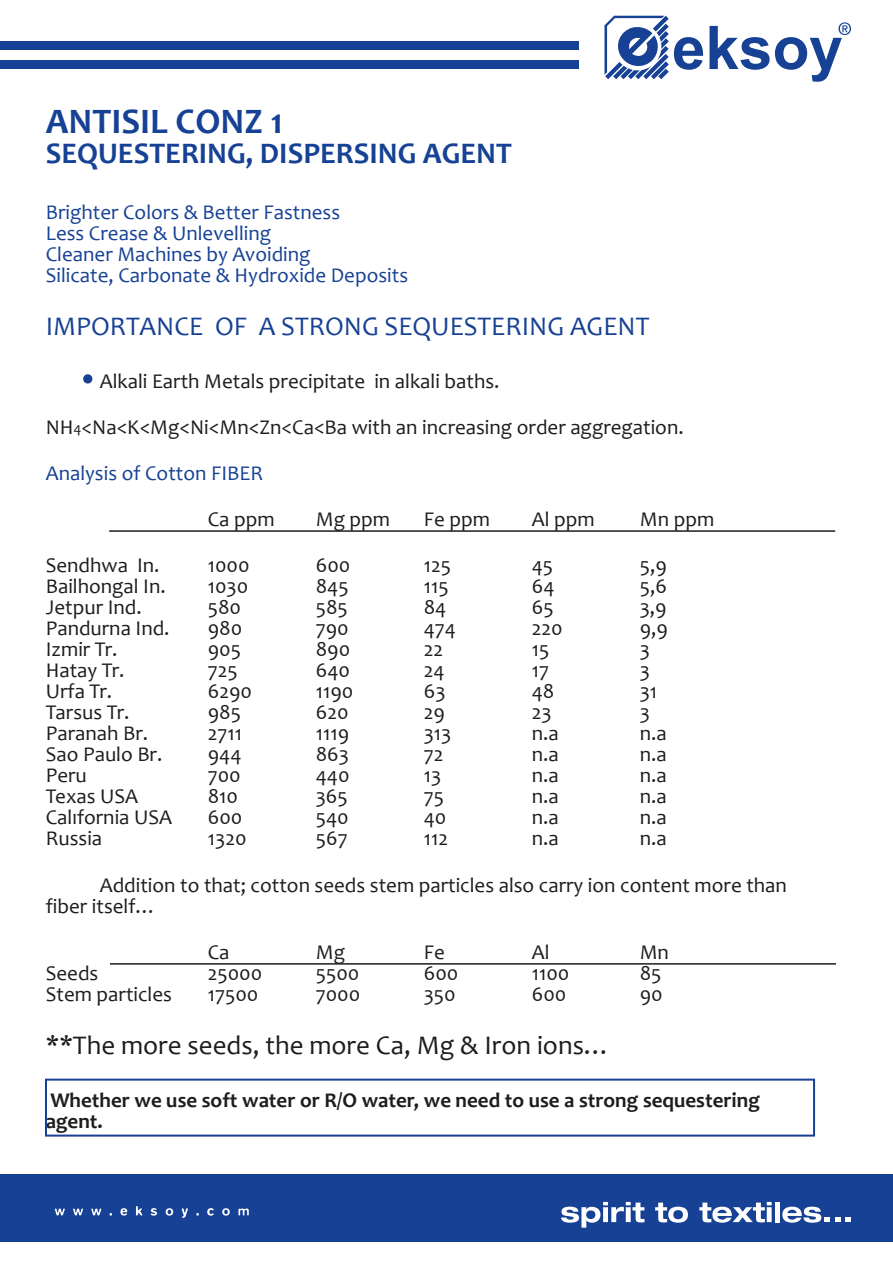
<style>
.page{position:relative;width:893px;height:1263px;background:#fff}
.page>*{position:absolute;margin:0;border:0;box-sizing:border-box;transform-origin:0 0}
.t1{font:700 36px "Candara";color:#164194}
.t2{font:700 30px "Candara";color:#164194}
.t3{font:27px "Candara";color:#1d1d1b}
.t4{font:27px "Candara";color:#164194}
.t5{font:21px/46.2px "Candara";color:#1d1d1b}
.t6{font:21px/21px "Candara";color:#164194}
.t7{font:700 21px/21px "Candara";color:#1d1d1b}
.s1{font-size:15px}
.s2{color:#164194}
</style>
<div class="page">
<div style="left:0;top:1174px;width:893px;height:68px;background:#164194"></div>
<svg style="left:55px;top:1208px;width:10px;height:7px"></svg>
<svg style="left:73px;top:1208px;width:10px;height:7px"></svg>
<svg style="left:91px;top:1208px;width:10px;height:7px"></svg>
<svg style="left:120px;top:1208px;width:7px;height:7px"></svg>
<svg style="left:136px;top:1206px;width:6px;height:9px"></svg>
<svg style="left:151px;top:1208px;width:6px;height:7px"></svg>
<svg style="left:166px;top:1208px;width:7px;height:7px"></svg>
<svg style="left:182px;top:1208px;width:6px;height:10px"></svg>
<svg style="left:207px;top:1208px;width:7px;height:7px"></svg>
<svg style="left:222px;top:1208px;width:8px;height:7px"></svg>
<svg style="left:238px;top:1208px;width:11px;height:7px"></svg>
<svg style="left:561px;top:1202px;width:83px;height:25px"></svg>
<svg style="left:655px;top:1202px;width:33px;height:21px"></svg>
<svg style="left:699px;top:1202px;width:73px;height:21px"></svg>
<div style="left:775px;top:1202px;width:5px;height:20px;background:#fff"></div>
<svg style="left:782px;top:1207px;width:69px;height:16px"></svg>
<div style="left:83px;top:374px;width:9px;height:9px;background:#164194;border-radius:50%"></div>
<div style="left:45px;top:1078px;width:770px;height:58px;border:2px solid #164194"></div>
<hr style="left:109px;top:530px;width:726px;height:2px;background:#1d1d1b">
<hr style="left:110px;top:963px;width:726px;height:2px;background:#1d1d1b">
<div style="left:0;top:60px;width:579px;height:9px;background:#164194"></div>
<svg style="left:709px;top:22px;width:142px;height:60px"></svg>
<svg style="left:604px;top:16px;width:99px;height:63px"></svg>
<div style="left:0;top:41px;width:579px;height:9px;background:#164194"></div>
<h1 class="t1" style="left:46px;top:100px;width:239px">ANTISIL CONZ 1</h1>
<h2 class="t2" style="left:46px;top:135px;width:468px">SEQUESTERING, DISPERSING AGENT</h2>
<p class="t6" style="left:46px;top:202px;width:364px">Brighter Colors &amp; Better Fastness<br>Less Crease &amp; Unlevelling<br>Cleaner Machines by Avoiding<br>Silicate, Carbonate &amp; Hydroxide Deposits</p>
<p class="t4" style="left:46px;top:310px;width:605px">IMPORTANCE OF A STRONG SEQUESTERING AGENT</p>
<p class="t5" style="left:46px;top:358px;width:639px;text-indent:54px">Alkali Earth Metals precipitate in alkali baths.<br>NH<span class="s1">4</span>&lt;Na&lt;K&lt;Mg&lt;Ni&lt;Mn&lt;Zn&lt;Ca&lt;Ba with an increasing order aggregation.<br><span class="s2">Analysis of Cotton FIBER</span></p>
<p class="t5" style="left:208px;top:496px;width:68px">Ca ppm</p>
<p class="t5" style="left:316px;top:496px;width:76px">Mg ppm</p>
<p class="t5" style="left:424px;top:496px;width:68px">Fe ppm</p>
<p class="t5" style="left:532px;top:496px;width:64px">Al ppm</p>
<p class="t5" style="left:640px;top:496px;width:76px">Mn ppm</p>
<p class="t5" style="left:46px;top:543px;width:115px">Sendhwa In.</p>
<p class="t5" style="left:208px;top:543px;width:43px">1000</p>
<p class="t5" style="left:316px;top:543px;width:36px">600</p>
<p class="t5" style="left:424px;top:543px;width:29px">125</p>
<p class="t5" style="left:532px;top:543px;width:23px">45</p>
<p class="t5" style="left:640px;top:543px;width:29px">5,9</p>
<p class="t5" style="left:46px;top:564px;width:121px">Bailhongal In.</p>
<p class="t5" style="left:208px;top:564px;width:42px">1030</p>
<p class="t5" style="left:316px;top:564px;width:35px">845</p>
<p class="t5" style="left:424px;top:564px;width:27px">115</p>
<p class="t5" style="left:532px;top:564px;width:24px">64</p>
<p class="t5" style="left:640px;top:564px;width:29px">5,6</p>
<p class="t5" style="left:46px;top:585px;width:97px">Jetpur Ind.</p>
<p class="t5" style="left:208px;top:585px;width:35px">580</p>
<p class="t5" style="left:316px;top:585px;width:34px">585</p>
<p class="t5" style="left:424px;top:585px;width:24px">84</p>
<p class="t5" style="left:532px;top:585px;width:23px">65</p>
<p class="t5" style="left:640px;top:585px;width:29px">3,9</p>
<p class="t5" style="left:46px;top:606px;width:125px">Pandurna Ind.</p>
<p class="t5" style="left:208px;top:606px;width:36px">980</p>
<p class="t5" style="left:316px;top:606px;width:34px">790</p>
<p class="t5" style="left:424px;top:606px;width:34px">474</p>
<p class="t5" style="left:532px;top:606px;width:32px">220</p>
<p class="t5" style="left:640px;top:606px;width:30px">9,9</p>
<p class="t5" style="left:46px;top:627px;width:73px">Izmir Tr.</p>
<p class="t5" style="left:208px;top:627px;width:35px">905</p>
<p class="t5" style="left:316px;top:627px;width:36px">890</p>
<p class="t5" style="left:424px;top:627px;width:21px">22</p>
<p class="t5" style="left:532px;top:627px;width:19px">15</p>
<p class="t5" style="left:640px;top:627px;width:12px">3</p>
<p class="t5" style="left:46px;top:648px;width:80px">Hatay Tr.</p>
<p class="t5" style="left:208px;top:648px;width:31px">725</p>
<p class="t5" style="left:316px;top:648px;width:36px">640</p>
<p class="t5" style="left:424px;top:648px;width:22px">24</p>
<p class="t5" style="left:532px;top:648px;width:19px">17</p>
<p class="t5" style="left:640px;top:648px;width:12px">3</p>
<p class="t5" style="left:46px;top:669px;width:68px">Urfa Tr.</p>
<p class="t5" style="left:208px;top:669px;width:46px">6290</p>
<p class="t5" style="left:316px;top:669px;width:39px">1190</p>
<p class="t5" style="left:424px;top:669px;width:23px">63</p>
<p class="t5" style="left:532px;top:669px;width:24px">48</p>
<p class="t5" style="left:640px;top:669px;width:19px">31</p>
<p class="t5" style="left:46px;top:690px;width:85px">Tarsus Tr.</p>
<p class="t5" style="left:208px;top:690px;width:35px">985</p>
<p class="t5" style="left:316px;top:690px;width:34px">620</p>
<p class="t5" style="left:424px;top:690px;width:23px">29</p>
<p class="t5" style="left:532px;top:690px;width:21px">23</p>
<p class="t5" style="left:640px;top:690px;width:12px">3</p>
<p class="t5" style="left:46px;top:711px;width:104px">Paranah Br.</p>
<p class="t5" style="left:208px;top:711px;width:36px">2711</p>
<p class="t5" style="left:316px;top:711px;width:35px">1119</p>
<p class="t5" style="left:424px;top:711px;width:29px">313</p>
<p class="t5" style="left:532px;top:711px;width:28px">n.a</p>
<p class="t5" style="left:640px;top:711px;width:28px">n.a</p>
<p class="t5" style="left:46px;top:732px;width:118px">Sao Paulo Br.</p>
<p class="t5" style="left:208px;top:732px;width:35px">944</p>
<p class="t5" style="left:316px;top:732px;width:35px">863</p>
<p class="t5" style="left:424px;top:732px;width:21px">72</p>
<p class="t5" style="left:532px;top:732px;width:28px">n.a</p>
<p class="t5" style="left:640px;top:732px;width:28px">n.a</p>
<p class="t5" style="left:46px;top:753px;width:43px">Peru</p>
<p class="t5" style="left:208px;top:753px;width:34px">700</p>
<p class="t5" style="left:316px;top:753px;width:35px">440</p>
<p class="t5" style="left:424px;top:753px;width:19px">13</p>
<p class="t5" style="left:532px;top:753px;width:28px">n.a</p>
<p class="t5" style="left:640px;top:753px;width:28px">n.a</p>
<p class="t5" style="left:46px;top:774px;width:94px">Texas USA</p>
<p class="t5" style="left:208px;top:774px;width:32px">810</p>
<p class="t5" style="left:316px;top:774px;width:34px">365</p>
<p class="t5" style="left:424px;top:774px;width:22px">75</p>
<p class="t5" style="left:532px;top:774px;width:28px">n.a</p>
<p class="t5" style="left:640px;top:774px;width:28px">n.a</p>
<p class="t5" style="left:46px;top:795px;width:128px">Calıfornia USA</p>
<p class="t5" style="left:208px;top:795px;width:36px">600</p>
<p class="t5" style="left:316px;top:795px;width:35px">540</p>
<p class="t5" style="left:424px;top:795px;width:24px">40</p>
<p class="t5" style="left:532px;top:795px;width:28px">n.a</p>
<p class="t5" style="left:640px;top:795px;width:28px">n.a</p>
<p class="t5" style="left:46px;top:816px;width:58px">Russia</p>
<p class="t5" style="left:208px;top:816px;width:40px">1320</p>
<p class="t5" style="left:316px;top:816px;width:33px">567</p>
<p class="t5" style="left:424px;top:816px;width:26px">112</p>
<p class="t5" style="left:532px;top:816px;width:28px">n.a</p>
<p class="t5" style="left:640px;top:816px;width:28px">n.a</p>
<p class="t5" style="left:46px;top:874px;width:743px;line-height:21px;text-indent:54px">Addition to that; cotton seeds stem particles also carry ion content more than fiber itself…</p>
<p class="t5" style="left:208px;top:929px;width:23px">Ca</p>
<p class="t5" style="left:316px;top:929px;width:31px">Mg</p>
<p class="t5" style="left:424px;top:929px;width:23px">Fe</p>
<p class="t5" style="left:532px;top:929px;width:19px">Al</p>
<p class="t5" style="left:640px;top:929px;width:31px">Mn</p>
<p class="t5" style="left:46px;top:950px;width:54px">Seeds</p>
<p class="t5" style="left:208px;top:950px;width:56px">25000</p>
<p class="t5" style="left:316px;top:950px;width:45px">5500</p>
<p class="t5" style="left:424px;top:950px;width:36px">600</p>
<p class="t5" style="left:532px;top:950px;width:39px">1100</p>
<p class="t5" style="left:640px;top:950px;width:23px">85</p>
<p class="t5" style="left:46px;top:971px;width:128px">Stem particles</p>
<p class="t5" style="left:208px;top:971px;width:52px">17500</p>
<p class="t5" style="left:316px;top:971px;width:46px">7000</p>
<p class="t5" style="left:424px;top:971px;width:34px">350</p>
<p class="t5" style="left:532px;top:971px;width:36px">600</p>
<p class="t5" style="left:640px;top:971px;width:25px">90</p>
<p class="t3" style="left:46px;top:1028px;width:567px">**The more seeds, the more Ca, Mg &amp; Iron ions…</p>
<p class="t7" style="left:46px;top:1089px;width:716px">Whether we use soft water or R/O water, we need to use a strong sequestering agent.</p>
</div>
